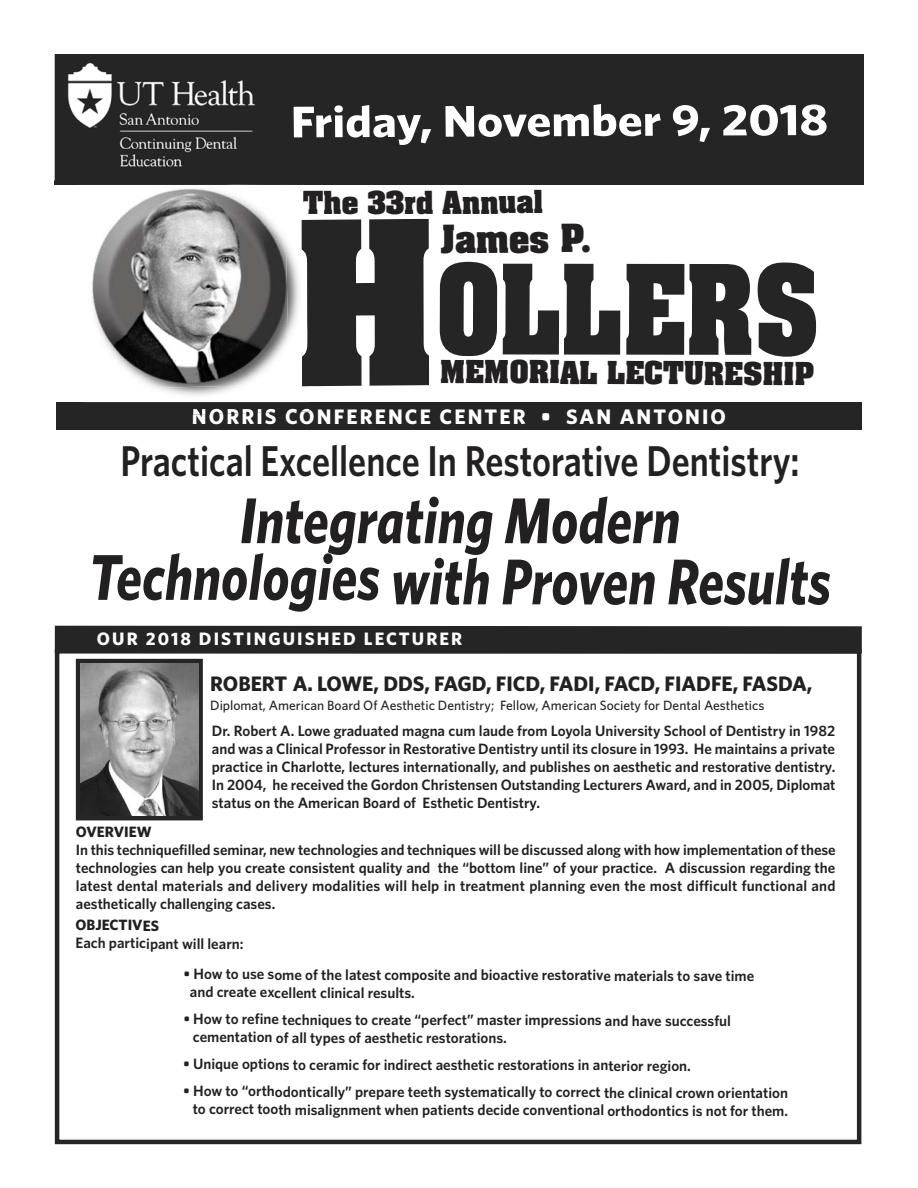
<style>
.page{position:relative;width:918px;height:1188px;background:#fff}
.page>*{position:absolute;margin:0;border:0;box-sizing:border-box;transform-origin:0 0}
.t1{font:italic 700 64.8px/61.2px "Whitney";color:#222021;text-align:center;scale:.83 1}
.t2{font:600 43.2px "Whitney";color:#222021;scale:.83 1}
.t3{font:700 33px "Aachen";letter-spacing:-.01em;color:#222021}
.t4{font:700 27px "Aachen";letter-spacing:-.01em;color:#222021}
.t5{font:700 21px "Whitney";color:#222021}
.t6{font:700 21px "Whitney";letter-spacing:.1em;color:#fff}
.t7{font:700 18px "Whitney";letter-spacing:.115em;color:#fff}
.t8{font:600 15px/18px "Whitney";letter-spacing:-.005em;color:#222021;text-align:justify}
.t9{font:700 15px "Whitney";letter-spacing:-.005em;color:#222021}
.t10{font:500 13.5px "Whitney";color:#222021}
</style>
<div class="page">
<div style="left:55px;top:54px;width:809px;height:131px;background:#262526"></div>
<svg style="left:309px;top:219px;width:120px;height:167px;background:#3e3d3e"></svg>
<div style="left:56px;top:402px;width:806px;height:28px;background:#262526"></div>
<svg style="left:440px;top:262px;width:376px;height:95px"></svg>
<svg style="left:294px;top:104px;width:533px;height:41px"></svg>
<img style="left:164px;top:219px;width:145px;height:177px">
<img style="left:302px;top:333px;width:7px;height:53px">
<img style="left:302px;top:220px;width:3px;height:33px">
<img style="left:84px;top:402px;width:225px;height:13px">
<img style="left:193px;top:409px;width:116px;height:5px">
<img style="left:92px;top:188px;width:198px;height:202px">
<img style="left:233px;top:184px;width:30px;height:1px">
<img style="left:54px;top:54px;width:1px;height:127px">
<img style="left:67px;top:62px;width:188px;height:105px">
<div style="left:76px;top:659px;width:127px;height:161px;border:4px solid #262526"></div>
<img style="left:80px;top:663px;width:118px;height:153px">
<div style="left:55px;top:626px;width:807px;height:28px;background:#262526"></div>
<div style="left:55px;top:649px;width:806px;height:495px;border:4px solid #262526"></div>
<h3 class="t4" style="left:303px;top:183px;width:242px">The 33rd Annual</h3>
<h3 class="t3" style="left:441px;top:215px;width:152px">James P.</h3>
<h3 class="t4" style="left:440px;top:353px;width:376px">MEMORIAL LECTURESHIP</h3>
<h3 class="t6" style="left:192px;top:404px;width:536px">NORRIS CONFERENCE CENTER • SAN ANTONIO</h3>
<h2 class="t2" style="left:121px;top:435px;width:820px">Practical Excellence In Restorative Dentistry:</h2>
<h1 class="t1" style="left:89px;top:488px;width:895px">Integrating Modern<br>Technologies with Proven Results</h1>
<p class="t7" style="left:97px;top:628px;width:367px">OUR 2018 DISTINGUISHED LECTURER</p>
<h3 class="t5" style="left:210px;top:671px;width:604px">ROBERT A. LOWE, DDS, FAGD, FICD, FADI, FACD, FIADFE, FASDA,</h3>
<p class="t10" style="left:210px;top:697px;width:556px">Diplomat, American Board Of Aesthetic Dentistry; Fellow, American Society for Dental Aesthetics</p>
<p class="t8" style="left:212px;top:721px;width:625px">Dr. Robert A. Lowe graduated magna cum laude from Loyola University School of Dentistry in 1982 and was a Clinical Professor in Restorative Dentistry until its closure in 1993. He maintains a private practice in Charlotte, lectures internationally, and publishes on aesthetic and restorative dentistry.<br>In 2004, he received the Gordon Christensen Outstanding Lecturers Award, and in 2005, Diplomat status on the American Board of Esthetic Dentistry.</p>
<p class="t9" style="left:76px;top:823px;width:77px">OVERVIEW</p>
<p class="t8" style="left:76px;top:840px;width:761px">In this techniquefilled seminar, new technologies and techniques will be discussed along with how implementation of these technologies can help you create consistent quality and the “bottom line” of your practice. A discussion regarding the latest dental materials and delivery modalities will help in treatment planning even the most difficult functional and aesthetically challenging cases.</p>
<p class="t9" style="left:76px;top:916px;width:85px">OBJECTIVES</p>
<p class="t8" style="left:76px;top:934px;width:170px">Each participant will learn:</p>
<p class="t8" style="left:190px;top:966px;width:566px;line-height:17.4px;text-indent:-6px">• How to use some of the latest composite and bioactive restorative materials to save time and create excellent clinical results.</p>
<p class="t8" style="left:193px;top:1011px;width:540px;text-indent:-10px">• How to refine techniques to create “perfect” master impressions and have successful cementation of all types of aesthetic restorations.</p>
<p class="t8" style="left:183px;top:1055px;width:509px">• Unique options to ceramic for indirect aesthetic restorations in anterior region.</p>
<p class="t8" style="left:183px;top:1083px;width:607px;text-align:right">• How to “orthodontically” prepare teeth systematically to correct the clinical crown orientation to correct tooth misalignment when patients decide conventional orthodontics is not for them.</p>
</div>
